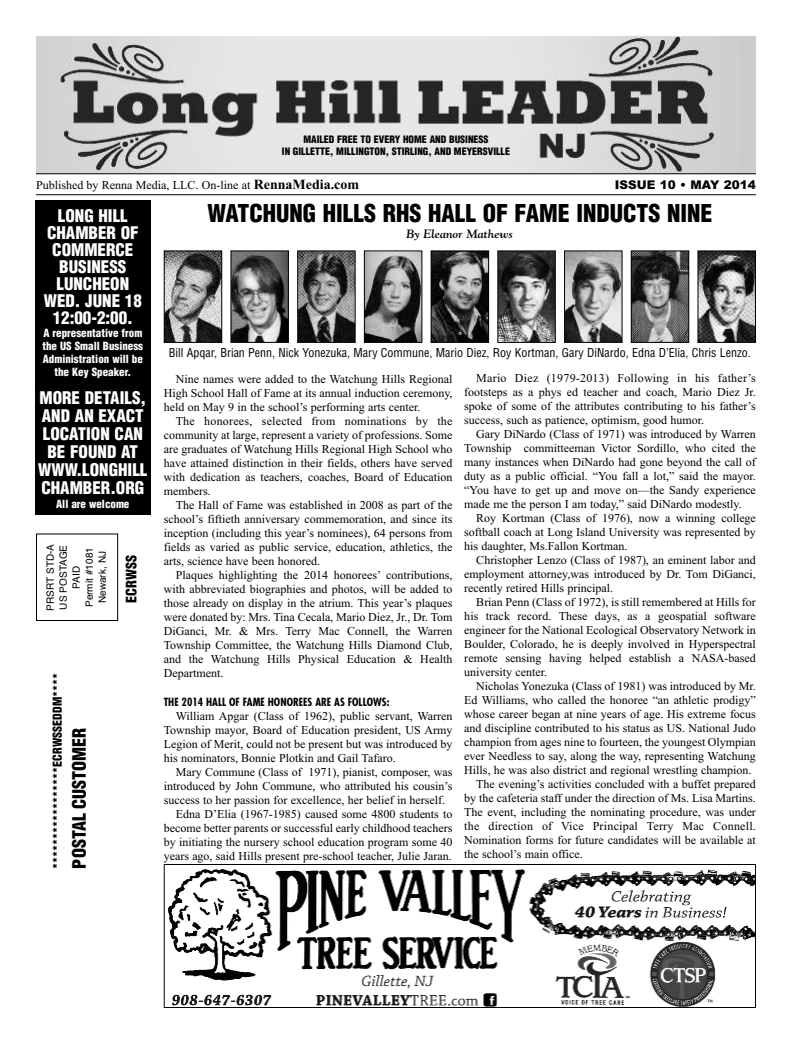
<style>
.page{position:relative;width:792px;height:1044px;background:#fff}
.page>*{position:absolute;margin:0;border:0;box-sizing:border-box;transform-origin:0 0}
.t1{font:900 condensed 24px "Helvetica";color:#000}
.t2{font:900 condensed 18px "Helvetica";color:#000}
.t3{font:900 condensed 17px/17px "Helvetica";color:#fff;text-align:center}
.t4{font:900 condensed 14px "Helvetica";color:#000}
.t5{font:12px/14px "Times New Roman";color:#000;text-align:justify}
.t6{font:condensed 12px "Helvetica";color:#000}
.t7{font:12px "Times New Roman";letter-spacing:.02em;color:#000}
.t8{font:900 condensed 12px "Helvetica";color:#000}
.t9{font:italic 700 12px "Goudy";color:#000}
.t10{font:900 12px "Arial";color:#000}
.t11{font:900 condensed 11px/13px "Helvetica";color:#fff;text-align:center}
.t12{font:700 condensed 11px "Futura";color:#000}
.t13{font:900 condensed 10px/12px "Helvetica";color:#000;text-align:center}
.t14{font:10px/13px "Helvetica";color:#000;text-align:center}
.s1{font-weight:700;font-size:14px}
</style>
<div class="page">
<div style="left:36px;top:36px;width:720px;height:137px;background:#ccc"></div>
<img style="left:59px;top:36px;width:657px;height:137px">
<hr style="left:36px;top:173px;width:720px;height:1px;background:#000">
<hr style="left:36px;top:194px;width:720px;height:1px;background:#000">
<div style="left:36px;top:533px;width:82px;height:88px;border:1px solid #000"></div>
<div style="left:35px;top:200px;width:115px;height:315px;background:#000"></div>
<img style="left:168px;top:869px;width:586px;height:137px">
<div style="left:164px;top:864px;width:592px;height:144px;border:1px solid #000"></div>
<img style="left:699px;top:252px;width:55px;height:89px">
<div style="left:697px;top:250px;width:59px;height:93px;border:1px solid #000"></div>
<img style="left:633px;top:252px;width:54px;height:89px">
<div style="left:631px;top:250px;width:58px;height:93px;border:1px solid #000"></div>
<img style="left:566px;top:252px;width:55px;height:89px">
<div style="left:564px;top:250px;width:59px;height:93px;border:1px solid #000"></div>
<img style="left:499px;top:252px;width:55px;height:89px">
<div style="left:497px;top:250px;width:59px;height:93px;border:1px solid #000"></div>
<img style="left:433px;top:252px;width:54px;height:89px">
<div style="left:431px;top:250px;width:58px;height:93px;border:1px solid #000"></div>
<img style="left:366px;top:252px;width:54px;height:89px">
<div style="left:364px;top:250px;width:58px;height:93px;border:1px solid #000"></div>
<img style="left:299px;top:252px;width:55px;height:89px">
<div style="left:297px;top:250px;width:59px;height:93px;border:1px solid #000"></div>
<img style="left:232px;top:252px;width:55px;height:89px">
<div style="left:230px;top:250px;width:59px;height:93px;border:1px solid #000"></div>
<img style="left:166px;top:252px;width:54px;height:89px">
<div style="left:164px;top:250px;width:58px;height:93px;border:1px solid #000"></div>
<p class="t13" style="left:282px;top:134px;width:230px">MAILED FREE TO EVERY HOME AND BUSINESS<br>IN GILLETTE, MILLINGTON, STIRLING, AND MEYERSVILLE</p>
<p class="t5" style="left:36px;top:178px;width:325px">Published by Renna Media, LLC. On-line at <span class="s1">RennaMedia.com</span></p>
<p class="t10" style="left:615px;top:177px;width:143px">ISSUE 10 • MAY 2014</p>
<h3 class="t3" style="left:44px;top:208px;width:100px">LONG HILL<br>CHAMBER OF<br>COMMERCE<br>BUSINESS<br>LUNCHEON<br>WED. JUNE 18<br>12:00-2:00.</h3>
<p class="t11" style="left:42px;top:327px;width:102px">A representative from the US Small Business<br>Administration will be the Key Speaker.</p>
<h3 class="t3" style="left:38px;top:390px;width:111px;line-height:18px">MORE DETAILS,<br>AND AN EXACT<br>LOCATION CAN<br>BE FOUND AT<br>WWW.LONGHILL<br>CHAMBER.ORG</h3>
<p class="t11" style="left:56px;top:498px;width:75px">All are welcome</p>
<p class="t14" style="left:44px;top:611px;width:68px;rotate:-90deg">PRSRT STD-A<br>US POSTAGE<br>PAID<br>Permit #1081<br>Newark, NJ</p>
<p class="t4" style="left:123px;top:603px;width:49px;rotate:-90deg">ECRWSS</p>
<p class="t8" style="left:51px;top:868px;width:197px;rotate:-90deg">*****************ECRWSSEDDM****</p>
<h2 class="t2" style="left:69px;top:868px;width:142px;rotate:-90deg">POSTAL CUSTOMER</h2>
<h1 class="t1" style="left:207px;top:200px;width:507px">WATCHUNG HILLS RHS HALL OF FAME INDUCTS NINE</h1>
<p class="t9" style="left:407px;top:227px;width:108px">By Eleanor Mathews</p>
<p class="t6" style="left:169px;top:346px;width:583px">Bill Apqar, Brian Penn, Nick Yonezuka, Mary Commune, Mario Diez, Roy Kortman, Gary DiNardo, Edna D’Elia, Chris Lenzo.</p>
<p class="t5" style="left:464px;top:371px;width:293px;text-indent:12px">Mario Diez (1979-2013) Following in his father’s footsteps as a phys ed teacher and coach, Mario Diez Jr. spoke of some of the attributes contributing to his father’s success, such as patience, optimism, good humor.</p>
<p class="t5" style="left:464px;top:427px;width:293px;text-indent:12px">Gary DiNardo (Class of 1971) was introduced by Warren Township committeeman Victor Sordillo, who cited the many instances when DiNardo had gone beyond the call of duty as a public official. “You fall a lot,” said the mayor. “You have to get up and move on—the Sandy experience made me the person I am today,” said DiNardo modestly.</p>
<p class="t5" style="left:464px;top:511px;width:293px;text-indent:12px">Roy Kortman (Class of 1976), now a winning college softball coach at Long Island University was represented by his daughter, Ms.Fallon Kortman.</p>
<p class="t5" style="left:464px;top:553px;width:293px;text-indent:12px">Christopher Lenzo (Class of 1987), an eminent labor and employment attorney,was introduced by Dr. Tom DiGanci, recently retired Hills principal.</p>
<p class="t5" style="left:464px;top:595px;width:293px;text-indent:12px">Brian Penn (Class of 1972), is still remembered at Hills for his track record. These days, as a geospatial software engineer for the National Ecological Observatory Network in Boulder, Colorado, he is deeply involved in Hyperspectral remote sensing having helped establish a NASA-based university center.</p>
<p class="t5" style="left:476px;top:679px;width:281px">Nicholas Yonezuka (Class of 1981) was introduced by Mr.</p>
<p class="t5" style="left:464px;top:693px;width:293px">Ed Williams, who called the honoree “an athletic prodigy”</p>
<p class="t5" style="left:464px;top:707px;width:293px">whose career began at nine years of age. His extreme focus</p>
<p class="t5" style="left:464px;top:721px;width:293px">and discipline contributed to his status as US. National Judo</p>
<p class="t5" style="left:464px;top:735px;width:293px">champion from ages nine to fourteen, the youngest Olympian</p>
<p class="t5" style="left:464px;top:749px;width:293px">ever Needless to say, along the way, representing Watchung</p>
<p class="t5" style="left:464px;top:763px;width:289px">Hills, he was also district and regional wrestling champion.</p>
<p class="t5" style="left:476px;top:777px;width:281px">The evening’s activities concluded with a buffet prepared</p>
<p class="t5" style="left:464px;top:791px;width:293px">by the cafeteria staff under the direction of Ms. Lisa Martins.</p>
<p class="t5" style="left:464px;top:805px;width:293px">The event, including the nominating procedure, was under</p>
<p class="t7" style="left:464px;top:819px;width:293px">the direction of Vice Principal Terry Mac Connell.</p>
<p class="t5" style="left:464px;top:833px;width:293px">Nomination forms for future candidates will be available at</p>
<p class="t5" style="left:464px;top:847px;width:120px">the school’s main office.</p>
<p class="t5" style="left:164px;top:371px;width:290px;text-indent:12px">Nine names were added to the Watchung Hills Regional High School Hall of Fame at its annual induction ceremony, held on May 9 in the school’s performing arts center.</p>
<p class="t5" style="left:164px;top:413px;width:290px;text-indent:12px">The honorees, selected from nominations by the community at large, represent a variety of professions. Some are graduates of Watchung Hills Regional High School who have attained distinction in their fields, others have served with dedication as teachers, coaches, Board of Education members.</p>
<p class="t5" style="left:164px;top:497px;width:290px;text-indent:12px">The Hall of Fame was established in 2008 as part of the school’s fiftieth anniversary commemoration, and since its inception (including this year’s nominees), 64 persons from fields as varied as public service, education, athletics, the arts, science have been honored.</p>
<p class="t5" style="left:164px;top:567px;width:290px;text-indent:12px">Plaques highlighting the 2014 honorees’ contributions, with abbreviated biographies and photos, will be added to those already on display in the atrium. This year’s plaques were donated by: Mrs. Tina Cecala, Mario Diez, Jr., Dr. Tom DiGanci, Mr. &amp; Mrs. Terry Mac Connell, the Warren Township Committee, the Watchung Hills Diamond Club, and the Watchung Hills Physical Education &amp; Health Department.</p>
<p class="t12" style="left:164px;top:697px;width:227px">THE 2014 HALL OF FAME HONOREES ARE AS FOLLOWS:</p>
<p class="t5" style="left:164px;top:708px;width:290px;text-indent:12px">William Apgar (Class of 1962), public servant, Warren Township mayor, Board of Education president, US Army Legion of Merit, could not be present but was introduced by his nominators, Bonnie Plotkin and Gail Tafaro.</p>
<p class="t5" style="left:176px;top:764px;width:278px">Mary Commune (Class of 1971), pianist, composer, was</p>
<p class="t5" style="left:164px;top:778px;width:290px">introduced by John Commune, who attributed his cousin’s</p>
<p class="t5" style="left:164px;top:792px;width:283px">success to her passion for excellence, her belief in herself.</p>
<p class="t5" style="left:176px;top:806px;width:278px">Edna D’Elia (1967-1985) caused some 4800 students to</p>
<p class="t5" style="left:164px;top:820px;width:290px">become better parents or successful early childhood teachers</p>
<p class="t5" style="left:164px;top:834px;width:290px">by initiating the nursery school education program some 40</p>
<p class="t5" style="left:164px;top:848px;width:290px">years ago, said Hills present pre-school teacher, Julie Jaran.</p>
</div>
